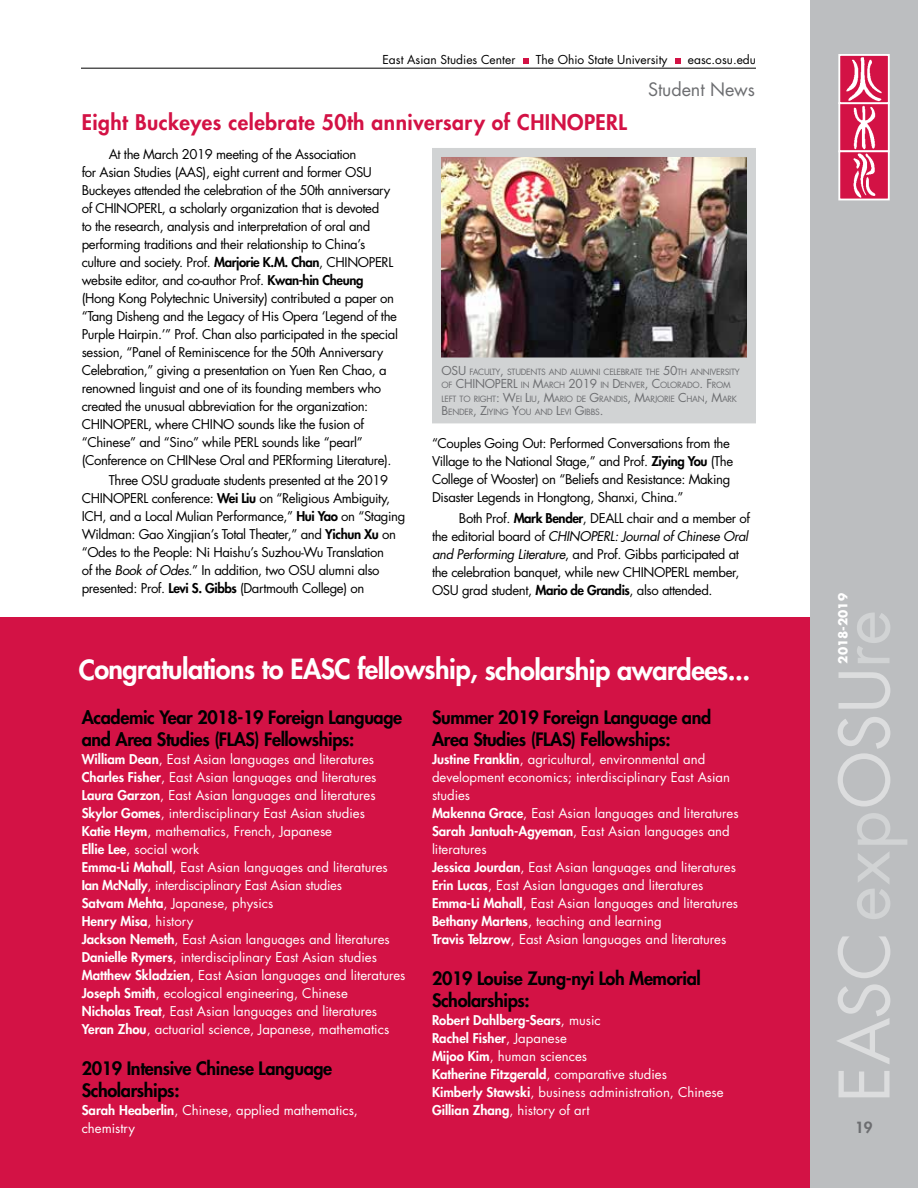
<style>
.page{position:relative;width:918px;height:1188px;background:#fff}
.page>*{position:absolute;margin:0;border:0;box-sizing:border-box;transform-origin:0 0}
.t1{font:67.65px "Futura Std";letter-spacing:.005em;color:#dcddde}
.t2{font:800 27px "Futura Std";letter-spacing:-.02em;color:#fff}
.t3{font:800 21px "Futura Std";letter-spacing:.02em;color:#d31245}
.t4{font:800 18px/22.5px "Futura Std";letter-spacing:-.02em;color:#000}
.t5{font:18px "Futura Std";letter-spacing:-.005em;color:#6d6e71}
.t6{font:800 15px "Futura Std";color:#6d6e71}
.t7{font:13.2px/18px "Futura Std";letter-spacing:-.03em;color:#000}
.t8{font:13.2px/18px "Futura Std";color:#fff}
.t9{font:12px "Futura Std";color:#000}
.t10{font:12px "Futura Std";color:#6d6e71}
.t11{font:700 12px "Futura Std";color:#fff}
.t12{font:8.4px/13.5px "Futura Std";letter-spacing:-.03em;color:#6d6e71}
.s1{font-weight:800}
.s2{font-style:italic}
.s3{font-size:12px}
.s4{font-size:8.4px}
.s5{color:#d1d3d4}
</style>
<div class="page">
<div style="left:810px;top:0;width:108px;height:1188px;background:#bcbec0"></div>
<img style="left:842px;top:105px;width:45px;height:44px">
<div style="left:838px;top:102px;width:52px;height:50px;border:2px solid #fff"></div>
<img style="left:841px;top:153px;width:46px;height:44px">
<div style="left:838px;top:150px;width:52px;height:50px;border:2px solid #fff"></div>
<img style="left:841px;top:57px;width:46px;height:44px">
<div style="left:838px;top:54px;width:52px;height:50px;border:2px solid #fff"></div>
<svg style="left:523px;top:58px;width:5px;height:6px"></svg>
<svg style="left:675px;top:58px;width:6px;height:6px"></svg>
<hr style="left:81px;top:68px;width:675px;height:1px;background:#000">
<div style="left:0;top:618px;width:810px;height:570px;background:#d31245"></div>
<img style="left:442px;top:158px;width:304px;height:199px">
<div style="left:432px;top:148px;width:324px;height:219px;border:9px solid #d1d3d4"></div>
<div style="left:432px;top:358px;width:324px;height:65px;background:#d1d3d4"></div>
<p class="t9" style="left:383px;top:52px;width:134px">East Asian Studies Center</p>
<p class="t9" style="left:536px;top:52px;width:133px">The Ohio State University</p>
<p class="t9" style="left:688px;top:52px;width:70px">easc.osu.edu</p>
<h3 class="t3" style="left:82px;top:109px;width:547px">Eight Buckeyes celebrate 50th anniversary of CHINOPERL</h3>
<h3 class="t5" style="left:648px;top:77px;width:108px">Student News</h3>
<p class="t7" style="left:82px;top:145px;width:318px;text-indent:27px">At the March 2019 meeting of the Association<br>for Asian Studies (AAS), eight current and former OSU Buckeyes attended the celebration of the 50th anniversary of CHINOPERL, a scholarly organization that is devoted<br>to the research, analysis and interpretation of oral and performing traditions and their relationship to China’s culture and society. Prof. <span class="s1">Marjorie K.M. Chan</span>, CHINOPERL website editor, and co-author Prof. <span class="s1">Kwan-hin Cheung </span>(Hong Kong Polytechnic University) contributed a paper on “Tang Disheng and the Legacy of His Opera ‘Legend of the Purple Hairpin. ’” Prof. Chan also participated in the special session, “Panel of Reminiscence for the 50th Anniversary Celebration,” giving a presentation on Yuen Ren Chao, a renowned linguist and one of its founding members who created the unusual abbreviation for the organization:<br>CHINOPERL, where CHINO sounds like the fusion of “Chinese” and “Sino” while PERL sounds like “pearl” (Conference on CHINese Oral and PERforming Literature).</p>
<p class="t7" style="left:82px;top:472px;width:325px;text-indent:27px">Three OSU graduate students presented at the 2019<br>CHINOPERL conference: <span class="s1">Wei Liu</span> on “Religious Ambiguity, ICH, and a Local Mulian Performance,” <span class="s1">Hui Yao</span> on “Staging Wildman: Gao Xingjian’s Total Theater,” and <span class="s1">Yichun Xu</span> on “Odes to the People: Ni Haishu’s Suzhou-Wu Translation<br>of the <span class="s2">Book of Odes</span>. ” In addition, two OSU alumni also presented: Prof. <span class="s1">Levi S. Gibbs</span> (Dartmouth College) on</p>
<p class="t10" style="left:442px;top:363px;width:9px">OSU</p>
<p class="t12" style="left:470px;top:365px;width:272px">FACULTY<span class="s3">,</span> STUDE NTS AND ALUMNI CELE BRATE THE <span class="s3">50</span>TH ANNIVERSITY</p>
<p class="t10" style="left:442px;top:376px;width:23px"><span class="s4">OF</span> CHINO</p>
<p class="t12" style="left:442px;top:379px;width:297px;text-indent:53px"><span class="s3">PERL</span> IN <span class="s3">M</span>ARCH <span class="s3">2019</span> IN <span class="s3">D</span>ENVER<span class="s3">, C</span>OLORADO<span class="s3">. F</span> ROM<br>LEFT TO RIGHT<span class="s3">: W</span>EI <span class="s3">L</span>IU<span class="s3">, M</span>ARIO DE <span class="s3">G</span>RANDIS<span class="s3">, M</span>ARJORIE <span class="s3">C</span>HAN<span class="s3">, M</span>ARK<br><span class="s3">B</span>ENDER<span class="s3">, Z</span>IYING <span class="s3">Y</span>OU AND <span class="s3">L</span>EVI <span class="s3">G</span>IBBS<span class="s3">.</span></p>
<p class="t7" style="left:432px;top:435px;width:303px">“Couples Going Out: Performed Conversations from the Village to the National Stage,” and Prof. <span class="s1">Ziying You</span> (The College of Wooster) on “Beliefs and Resistance: Making Disaster Legends in Hongtong, Shanxi, China. ”</p>
<p class="t7" style="left:432px;top:509px;width:320px;text-indent:27px">Both Prof. <span class="s1">Mark Bender</span>, DEALL chair and a member of the editorial board of <span class="s2">CHINOPERL: Journal of Chinese Oral and Performing Literature</span>, and Prof. Gibbs participated at the celebration banquet, while new CHINOPERL member, OSU grad student, <span class="s1">Mario de Grandis</span>, also attended.</p>
<h2 class="t2" style="left:79px;top:652px;width:673px">Congratulations to EASC fellowship, scholarship awardees...</h2>
<h3 class="t4" style="left:82px;top:706px;width:322px">Academic Year 2018-19 Foreign Language and Area Studies (FLAS) Fellowships:</h3>
<p class="t8" style="left:82px;top:751px;width:325px"><span class="s1">William Dean</span>, East Asian languages and literatures <span class="s1">Charles Fisher</span>, East Asian languages and literatures <span class="s1">Laura Garzon</span>, East Asian languages and literatures <span class="s1">Skylor Gomes</span>, interdisciplinary East Asian studies<br><span class="s1">Katie Heym</span>, mathematics, French, Japanese<br><span class="s1">Ellie Lee</span>, social work<br><span class="s1">Emma-Li Mahall</span>, East Asian languages and literatures <span class="s1">Ian McNally</span>, interdisciplinary East Asian studies<br><span class="s1">Satvam Mehta</span>, Japanese, physics<br><span class="s1">Henry Misa</span>, history<br><span class="s1">Jackson Nemeth</span>, East Asian languages and literatures <span class="s1">Danielle Rymers</span>, interdisciplinary East Asian studies <span class="s1">Matthew Skladzien</span>, East Asian languages and literatures <span class="s1">Joseph Smith</span>, ecological engineering, Chinese<br><span class="s1">Nicholas Treat</span>, East Asian languages and literatures <span class="s1">Yeran Zhou</span>, actuarial science, Japanese, mathematics</p>
<h3 class="t4" style="left:82px;top:1057px;width:252px">2019 Intensive Chinese Language<br>Scholarships:</h3>
<p class="t8" style="left:82px;top:1102px;width:278px"><span class="s1">Sarah Heaberlin</span>, Chinese, applied mathematics, chemistry</p>
<h3 class="t4" style="left:432px;top:706px;width:281px">Summer 2019 Foreign Language and<br>Area Studies (FLAS) Fellowships:</h3>
<p class="t8" style="left:432px;top:751px;width:308px"><span class="s1">Justine Franklin</span>, agricultural, environmental and development economics; interdisciplinary East Asian studies<br><span class="s1">Makenna Grace</span>, East Asian languages and literatures <span class="s1">Sarah Jantuah-Agyeman</span>, East Asian languages and literatures<br><span class="s1">Jessica Jourdan</span>, East Asian languages and literatures <span class="s1">Erin Lucas</span>, East Asian languages and literatures <span class="s1">Emma-Li Mahall</span>, East Asian languages and literatures <span class="s1">Bethany Martens</span>, teaching and learning<br><span class="s1">Travis Telzrow</span>, East Asian languages and literatures</p>
<h3 class="t4" style="left:432px;top:967px;width:270px">2019 Louise Zung-nyi Loh Memorial<br>Scholarships:</h3>
<p class="t8" style="left:432px;top:1012px;width:293px"><span class="s1">Robert Dahlberg-Sears</span>, music<br><span class="s1">Rachel Fisher</span>, Japanese<br><span class="s1">Mijoo Kim</span>, human sciences<br><span class="s1">Katherine Fitzgerald</span>, comparative studies<br><span class="s1">Kimberly Stawski</span>, business administration, Chinese <span class="s1">Gillian Zhang</span>, history of art</p>
<p class="t11" style="left:835px;top:664px;width:72px;rotate:-90deg">2018-2019</p>
<h1 class="t1" style="left:821px;top:1102px;width:494px;rotate:-90deg">EASC <span class="s5">exp</span>OSU<span class="s5">re</span></h1>
<p class="t6" style="left:855px;top:1118px;width:19px">19</p>
</div>
